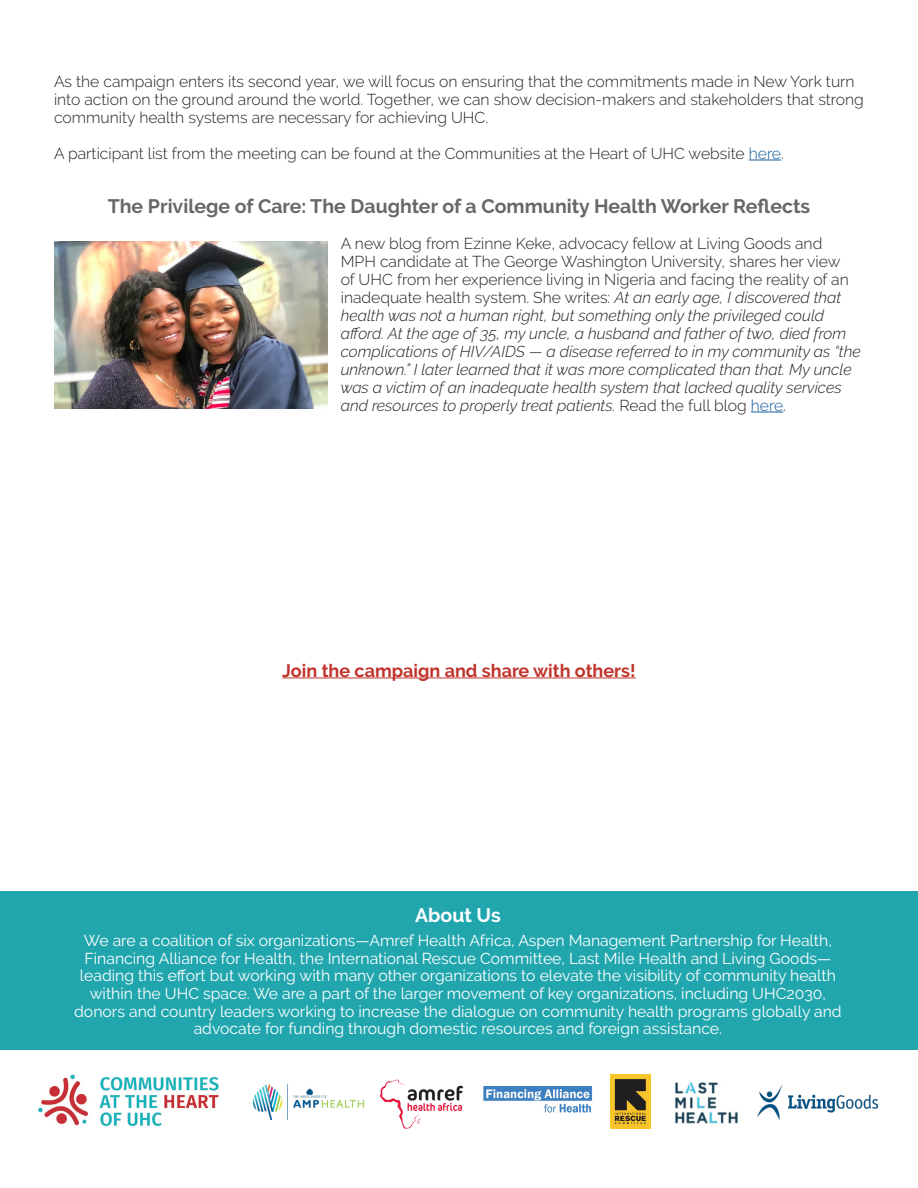
<style>
.page{position:relative;width:918px;height:1188px;background:#fff}
.page>*{position:absolute;margin:0;border:0;box-sizing:border-box;transform-origin:0 0}
.t1{font:700 19.5px "Raleway";color:#67676a}
.t2{font:700 19.5px "Raleway";color:#fff}
.t3{font:700 18px "Raleway";color:#c0332c}
.t4{font:italic 300 15.75px/18px "Raleway";color:#231f20}
.t5{font:15.75px/17.7px "Raleway";color:#fff;text-align:center}
.t6{font:300 15.75px/18px "Raleway";color:#231f20}
.s1{color:#175d9e}
.s2{font-style:normal}
.s3{font-style:normal;color:#175d9e}
</style>
<div class="page">
<hr style="left:749px;top:160px;width:32px;height:1px;background:#175d9e">
<hr style="left:751px;top:412px;width:32px;height:1px;background:#175d9e">
<hr style="left:282px;top:678px;width:354px;height:1px;background:#c0332c">
<div style="left:0;top:891px;width:917px;height:159px;background:#21a6ae"></div>
<img style="left:758px;top:1085px;width:119px;height:34px">
<img style="left:253px;top:1084px;width:112px;height:35px">
<img style="left:380px;top:1079px;width:84px;height:49px">
<img style="left:675px;top:1082px;width:63px;height:42px">
<img style="left:610px;top:1074px;width:41px;height:54px">
<img style="left:483px;top:1087px;width:110px;height:26px">
<img style="left:38px;top:1074px;width:181px;height:53px">
<img style="left:54px;top:241px;width:273px;height:167px">
<p class="t6" style="left:54px;top:72px;width:811px">As the campaign enters its second year, we will focus on ensuring that the commitments made in New York turn into action on the ground around the world. Together, we can show decision-makers and stakeholders that strong community health systems are necessary for achieving UHC.</p>
<p class="t6" style="left:54px;top:144px;width:731px">A participant list from the meeting can be found at the Communities at the Heart of UHC website <span class="s1">here</span>.</p>
<p class="t1" style="left:108px;top:195px;width:704px">The Privilege of Care: The Daughter of a Community Health Worker Reflects</p>
<p class="t4" style="left:341px;top:234px;width:521px"><span class="s2">A new blog from Ezinne Keke, advocacy fellow at Living Goods and MPH candidate at The George Washington University, shares her view<br>of UHC from her experience living in Nigeria and facing the reality of an inadequate health system. She writes:</span> At an early age, I discovered that health was not a human right, but something only the privileged could afford. At the age of 35, my uncle, a husband and father of two, died from complications of HIV/AIDS — a disease referred to in my community as “the unknown.” I later learned that it was more complicated than that. My uncle was a victim of an inadequate health system that lacked quality services and resources to properly treat patients. <span class="s2">Read the full blog</span> <span class="s3">here</span><span class="s2">.</span></p>
<p class="t3" style="left:282px;top:660px;width:355px">Join the campaign and share with others!</p>
<p class="t2" style="left:415px;top:904px;width:87px">About Us</p>
<p class="t5" style="left:74px;top:931px;width:769px">We are a coalition of six organizations—Amref Health Africa, Aspen Management Partnership for Health, Financing Alliance for Health, the International Rescue Committee, Last Mile Health and Living Goods— leading this effort but working with many other organizations to elevate the visibility of community health within the UHC space. We are a part of the larger movement of key organizations, including UHC2030, donors and country leaders working to increase the dialogue on community health programs globally and advocate for funding through domestic resources and foreign assistance.</p>
</div>
